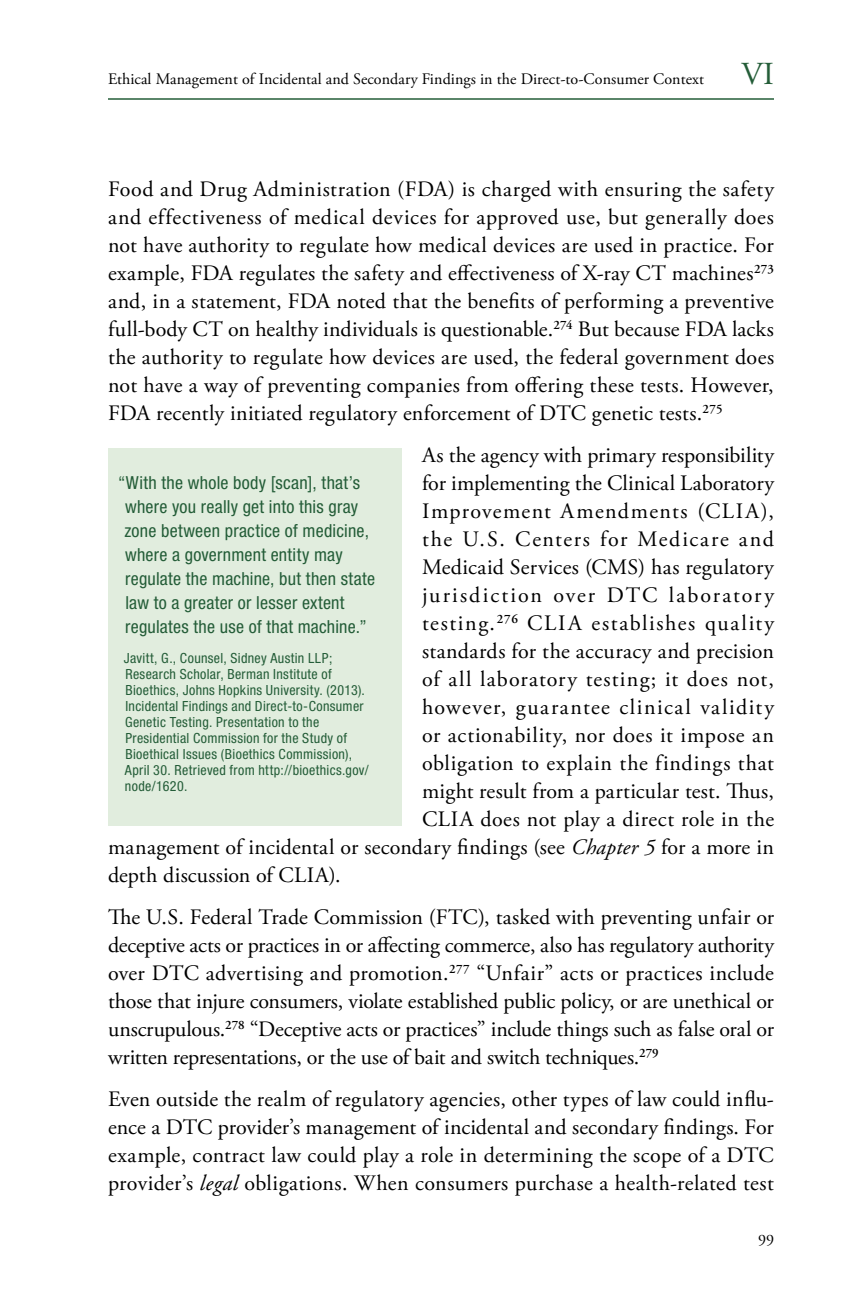
<style>
.page{position:relative;width:864px;height:1296px;background:#fff}
.page>*{position:absolute;margin:0;border:0;box-sizing:border-box;transform-origin:0 0}
.Body{font:22px/28px "Adobe Garamond Pro";letter-spacing:.005em;color:#000;text-align:justify}
.Body-2{font:22px "Adobe Garamond Pro";letter-spacing:.075em;color:#000}
.Sidebar_Body{font:condensed 18px/24px "Helvetica Neue LT Std";letter-spacing:.015em;color:#245d38}
.t1{font:16px "Adobe Garamond Pro";letter-spacing:.005em;color:#000}
.Caption__Sidebar{font:condensed 14px/16px "Helvetica Neue LT Std";letter-spacing:.025em;color:#245d38}
.s1{font-size:32px;color:#245d38}
.s2{font-style:italic}
</style>
<div class="page">
<hr style="left:108px;top:98px;width:666px;height:2px;background:#245d38">
<div style="left:108px;top:448px;width:294px;height:378px;background:#e1edde"></div>
<p class="t1" style="left:108px;top:69px;width:668px">Ethical Management of Incidental and Secondary Findings in the Direct-to-Consumer Context <span class="s1">VI</span></p>
<p class="Body" style="left:108px;top:176px;width:668px">Food and Drug Administration (FDA) is charged with ensuring the safety and effectiveness of medical devices for approved use, but generally does not have authority to regulate how medical devices are used in practice. For example, FDA regulates the safety and effectiveness of X-ray CT machines<sup>273 </sup>and, in a statement, FDA noted that the benefits of performing a preventive full-body CT on healthy individuals is questionable.<sup>274</sup> But because FDA lacks the authority to regulate how devices are used, the federal government does not have a way of preventing companies from offering these tests. However, FDA recently initiated regulatory enforcement of DTC genetic tests.<sup>275</sup></p>
<p class="Body" style="left:422px;top:442px;width:354px">As the agency with primary responsibility</p>
<p class="Body" style="left:422px;top:470px;width:354px">for implementing the Clinical Laboratory</p>
<p class="Body-2" style="left:422px;top:498px;width:353px">Improvement Amendments (CLIA),</p>
<p class="Body" style="left:422px;top:526px;width:354px">the U.S. Centers for Medicare and</p>
<p class="Body" style="left:422px;top:554px;width:353px">Medicaid Services (CMS) has regulatory</p>
<p class="Body" style="left:422px;top:582px;width:354px">jurisdiction over DTC laboratory</p>
<p class="Body" style="left:422px;top:610px;width:354px">testing.<sup>276</sup> CLIA establishes quality</p>
<p class="Body" style="left:422px;top:638px;width:354px">standards for the accuracy and precision</p>
<p class="Body" style="left:422px;top:666px;width:354px">of all laboratory testing; it does not,</p>
<p class="Body" style="left:422px;top:694px;width:354px">however, guarantee clinical validity</p>
<p class="Body" style="left:422px;top:722px;width:353px">or actionability, nor does it impose an</p>
<p class="Body" style="left:422px;top:750px;width:354px">obligation to explain the findings that</p>
<p class="Body" style="left:422px;top:778px;width:354px">might result from a particular test. Thus,</p>
<p class="Body" style="left:422px;top:806px;width:354px">CLIA does not play a direct role in the</p>
<p class="Body" style="left:108px;top:834px;width:667px">management of incidental or secondary findings (see <span class="s2">Chapter 5</span> for a more in</p>
<p class="Body" style="left:108px;top:862px;width:234px">depth discussion of CLIA).</p>
<p class="Body" style="left:108px;top:904px;width:668px">The U.S. Federal Trade Commission (FTC), tasked with preventing unfair or deceptive acts or practices in or affecting commerce, also has regulatory authority over DTC advertising and promotion.<sup>277</sup> “Unfair” acts or practices include those that injure consumers, violate established public policy, or are unethical or unscrupulous.<sup>278</sup> “Deceptive acts or practices” include things such as false oral or written representations, or the use of bait and switch techniques.<sup>279</sup></p>
<p class="Body" style="left:108px;top:1086px;width:667px">Even outside the realm of regulatory agencies, other types of law could influ&shy;ence a DTC provider’s management of incidental and secondary findings. For example, contract law could play a role in determining the scope of a DTC provider’s <span class="s2">legal</span> obligations. When consumers purchase a health-related test</p>
<p class="Sidebar_Body" style="left:124px;top:470px;width:252px;text-indent:-6px">“With the whole body [scan], that’s where you really get into this gray zone between practice of medicine, where a government entity may regulate the machine, but then state law to a greater or lesser extent regulates the use of that machine.”</p>
<p class="Caption__Sidebar" style="left:124px;top:650px;width:246px">Javitt, G., Counsel, Sidney Austin LLP; Research Scholar, Berman Institute of Bioethics, Johns Hopkins University. (2013).<br>Incidental Findings and Direct-to-Consumer Genetic Testing. Presentation to the Presidential Commission for the Study of Bioethical Issues (Bioethics Commission), April 30. Retrieved from http://bioethics.gov/ node/1620.</p>
<p class="t1" style="left:758px;top:1230px;width:17px">99</p>
</div>
